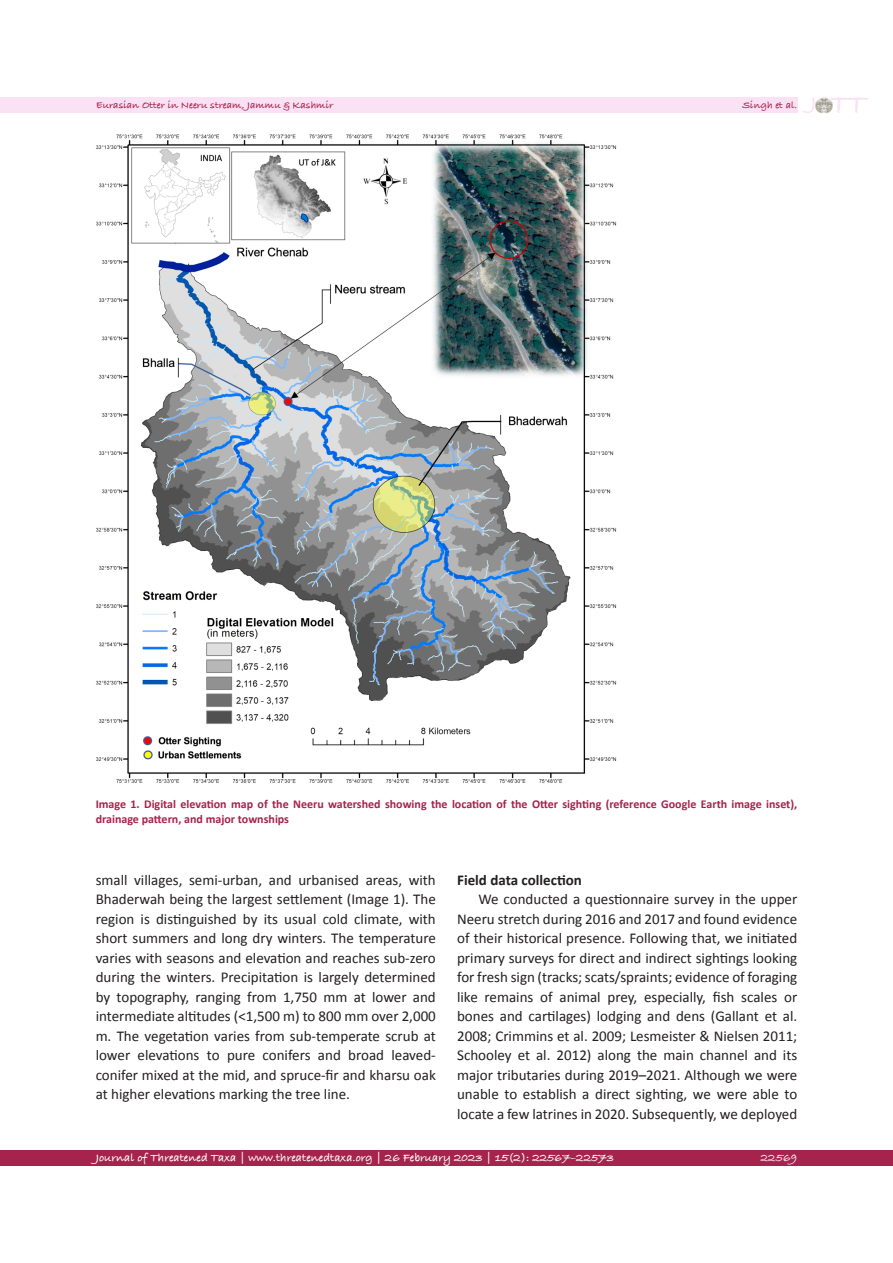
<style>
.page{position:relative;width:893px;height:1263px;background:#fff}
.page>*{position:absolute;margin:0;border:0;box-sizing:border-box;transform-origin:0 0}
.t1{font:700 28.95px "Bradley Hand ITCTT";color:#fbe1f4}
.t2{font:15px/19.5px "Calibri";color:#231f20;text-align:justify}
.t3{font:700 15px "Calibri";color:#231f20}
.t4{font:700 12px/14.4px "Calibri";color:#a5234c}
.t5{font:700 12px "Bradley Hand ITCTT";color:#fff}
.t6{font:700 12px "Bradley Hand ITCTT";color:#fbe1f4}
.t7{font:700 10.5px "Bradley Hand ITCTT";color:#a5234c}
.s1{font-family:"Calibri 2"}
</style>
<div class="page">
<div style="left:0;top:97px;width:797px;height:16px;background:#fbe1f4"></div>
<div style="left:0;top:1150px;width:893px;height:16px;background:#a5234c"></div>
<img style="left:815px;top:97px;width:17px;height:16px">
<img style="left:96px;top:134px;width:521px;height:649px">
<h1 class="t1" style="left:811px;top:82px;width:57px"><sup>J</sup> TT</h1>
<p class="t7" style="left:96px;top:97px;width:239px">Eurasian Otter in Neeru stream, Jammu &amp; Kashmir</p>
<p class="t7" style="left:742px;top:97px;width:56px">Singh et al.</p>
<p class="t4" style="left:96px;top:797px;width:703px">Image 1. Digital elevation map of the Neeru watershed showing the location of the Otter sighting (reference Google Earth image inset), drainage pattern, and major townships</p>
<p class="t2" style="left:96px;top:870px;width:342px">small villages, semi-urban, and urbanised areas, with Bhaderwah being the largest settlement (Image 1). The region is distinguished by its usual cold climate, with short summers and long dry winters. The temperature varies with seasons and elevation and reaches sub-zero during the winters. Precipitation is largely determined by topography, ranging from 1,750 mm at lower and intermediate altitudes (&lt;1,500 m) to 800 mm over 2,000 m. The vegetation varies from sub-temperate scrub at lower elevations to pure conifers and broad leaved&shy;conifer mixed at the mid, and spruce-fir and kharsu oak at higher elevations marking the tree line.</p>
<p class="t3" style="left:457px;top:870px;width:126px">Field data collection</p>
<p class="t2" style="left:457px;top:889px;width:342px;text-indent:21px">We conducted a questionnaire survey in the upper <span class="s1">Neeru stretch during 2016 and 2017 and found evidence </span>of their historical presence. Following that, we initiated primary surveys for direct and indirect sightings looking for fresh sign (tracks; scats/spraints; evidence of foraging like remains of animal prey, especially, fish scales or bones and cartilages) lodging and dens (Gallant et al.<br>2008; Crimmins et al. 2009; Lesmeister &amp; Nielsen 2011; <span class="s1">Schooley et al. 2012) along the main channel and its </span>major tributaries during 2019–2021. Although we were unable to establish a direct sighting, we were able to locate a few latrines in 2020. Subsequently, we deployed</p>
<p class="t5" style="left:96px;top:1149px;width:520px">Journal of Threatened Taxa | www.threatenedtaxa.org | 26 February 2023 | 15(2): 22567–22573</p>
<p class="t6" style="left:761px;top:1149px;width:38px">22569</p>
</div>
